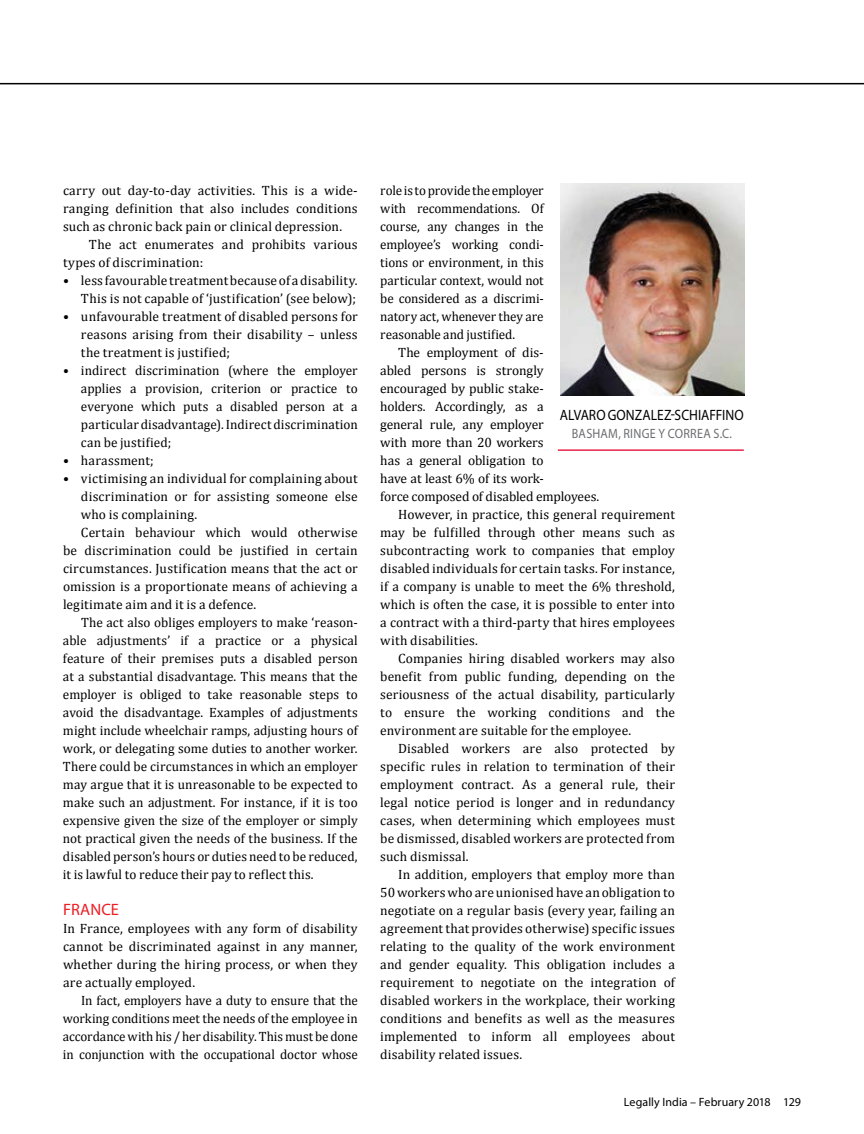
<style>
.page{position:relative;width:864px;height:1134px;background:#fff}
.page>*{position:absolute;margin:0;border:0;box-sizing:border-box;transform-origin:0 0}
.t1{font:16.5px "Myriad Pro";color:#ed1d24}
.t2{font:15px "Myriad Pro";color:#000;scale:.9 1}
.t3{font:13.5px/18px "Cambria";letter-spacing:.005em;color:#000;text-align:justify}
.t4{font:13.5px "Cambria";letter-spacing:-.015em;color:#000}
.t5{font:13.5px "Myriad Pro";letter-spacing:.025em;color:#6d6e71;scale:.9 1}
.t6{font:12px "Myriad Pro";letter-spacing:.005em;color:#000}
</style>
<div class="page">
<hr style="left:0;top:83px;width:864px;height:1px;background:#000">
<img style="left:561px;top:183px;width:183px;height:212px">
<hr style="left:558px;top:449px;width:186px;height:2px;background:#e72448">
<p class="t3" style="left:63px;top:181px;width:296px">carry out day-to-day activities. This is a wide&shy;ranging definition that also includes conditions such as chronic back pain or clinical depression.</p>
<p class="t3" style="left:63px;top:235px;width:296px;text-indent:26px">The act enumerates and prohibits various types of discrimination:</p>
<p class="t3" style="left:63px;top:271px;width:296px;text-align:right">• less favourable treatment because of a disability.<br>This is not capable of ‘justification’ (see below);</p>
<p class="t3" style="left:81px;top:307px;width:278px;text-indent:-18px">• unfavourable treatment of disabled persons for reasons arising from their disability – unless the treatment is justified;</p>
<p class="t3" style="left:81px;top:361px;width:278px;text-indent:-18px">• indirect discrimination (where the employer applies a provision, criterion or practice to everyone which puts a disabled person at a particular disadvantage). Indirect discrimination can be justified;</p>
<p class="t3" style="left:63px;top:451px;width:92px">• harassment;</p>
<p class="t3" style="left:63px;top:469px;width:296px">• victimising an individual for complaining about</p>
<p class="t3" style="left:81px;top:487px;width:278px">discrimination or for assisting someone else</p>
<p class="t3" style="left:81px;top:505px;width:118px">who is complaining.</p>
<p class="t3" style="left:81px;top:523px;width:278px">Certain behaviour which would otherwise</p>
<p class="t3" style="left:63px;top:541px;width:296px">be discrimination could be justified in certain</p>
<p class="t3" style="left:63px;top:559px;width:296px">circumstances. Justification means that the act or</p>
<p class="t3" style="left:63px;top:577px;width:296px">omission is a proportionate means of achieving a</p>
<p class="t3" style="left:63px;top:595px;width:195px">legitimate aim and it is a defence.</p>
<p class="t3" style="left:81px;top:613px;width:277px">The act also obliges employers to make ‘reason-</p>
<p class="t3" style="left:63px;top:631px;width:296px">able adjustments’ if a practice or a physical</p>
<p class="t3" style="left:63px;top:649px;width:296px">feature of their premises puts a disabled person</p>
<p class="t3" style="left:63px;top:667px;width:296px">at a substantial disadvantage. This means that the</p>
<p class="t3" style="left:63px;top:685px;width:296px">employer is obliged to take reasonable steps to</p>
<p class="t3" style="left:63px;top:703px;width:296px">avoid the disadvantage. Examples of adjustments</p>
<p class="t3" style="left:63px;top:721px;width:296px">might include wheelchair ramps, adjusting hours of</p>
<p class="t3" style="left:63px;top:739px;width:296px">work, or delegating some duties to another worker.</p>
<p class="t3" style="left:63px;top:757px;width:296px">There could be circumstances in which an employer</p>
<p class="t3" style="left:63px;top:775px;width:296px">may argue that it is unreasonable to be expected to</p>
<p class="t3" style="left:63px;top:793px;width:296px">make such an adjustment. For instance, if it is too</p>
<p class="t3" style="left:63px;top:811px;width:296px">expensive given the size of the employer or simply</p>
<p class="t3" style="left:63px;top:829px;width:296px">not practical given the needs of the business. If the</p>
<p class="t3" style="left:63px;top:847px;width:296px">disabled person’s hours or duties need to be reduced,</p>
<p class="t3" style="left:63px;top:865px;width:252px">it is lawful to reduce their pay to reflect this.</p>
<p class="t1" style="left:63px;top:899px;width:57px">FRANCE</p>
<p class="t3" style="left:63px;top:919px;width:296px">In France, employees with any form of disability cannot be discriminated against in any manner, whether during the hiring process, or when they are actually employed.</p>
<p class="t3" style="left:63px;top:991px;width:296px;text-indent:18px">In fact, employers have a duty to ensure that the working conditions meet the needs of the employee in accordance with his / her disability. This must be done in conjunction with the occupational doctor whose</p>
<p class="t3" style="left:380px;top:181px;width:165px">role is to provide the employer with recommendations. Of course, any changes in the employee’s working condi&shy;tions or environment, in this particular context, would not be considered as a discrimi&shy;natory act, whenever they are reasonable and justified.</p>
<p class="t4" style="left:398px;top:344px;width:146px">The employment of dis-</p>
<p class="t3" style="left:380px;top:361px;width:165px">abled persons is strongly</p>
<p class="t3" style="left:380px;top:379px;width:164px">encouraged by public stake-</p>
<p class="t3" style="left:380px;top:397px;width:165px">holders. Accordingly, as a</p>
<p class="t4" style="left:380px;top:416px;width:165px">general rule, any employer</p>
<p class="t3" style="left:380px;top:433px;width:165px">with more than 20 workers</p>
<p class="t3" style="left:380px;top:451px;width:165px">has a general obligation to</p>
<p class="t3" style="left:380px;top:469px;width:164px">have at least 6% of its work-</p>
<p class="t3" style="left:380px;top:487px;width:221px">force composed of disabled employees.</p>
<p class="t3" style="left:398px;top:505px;width:278px">However, in practice, this general requirement</p>
<p class="t3" style="left:380px;top:523px;width:296px">may be fulfilled through other means such as</p>
<p class="t3" style="left:380px;top:541px;width:296px">subcontracting work to companies that employ</p>
<p class="t3" style="left:380px;top:559px;width:296px">disabled individuals for certain tasks. For instance,</p>
<p class="t3" style="left:380px;top:577px;width:296px">if a company is unable to meet the 6% threshold,</p>
<p class="t3" style="left:380px;top:595px;width:296px">which is often the case, it is possible to enter into</p>
<p class="t3" style="left:380px;top:613px;width:296px">a contract with a third-party that hires employees</p>
<p class="t3" style="left:380px;top:631px;width:99px">with disabilities.</p>
<p class="t3" style="left:398px;top:649px;width:278px">Companies hiring disabled workers may also</p>
<p class="t3" style="left:380px;top:667px;width:296px">benefit from public funding, depending on the</p>
<p class="t3" style="left:380px;top:685px;width:296px">seriousness of the actual disability, particularly</p>
<p class="t3" style="left:380px;top:703px;width:296px">to ensure the working conditions and the</p>
<p class="t3" style="left:380px;top:721px;width:253px">environment are suitable for the employee.</p>
<p class="t3" style="left:398px;top:739px;width:278px">Disabled workers are also protected by</p>
<p class="t3" style="left:380px;top:757px;width:296px">specific rules in relation to termination of their</p>
<p class="t3" style="left:380px;top:775px;width:296px">employment contract. As a general rule, their</p>
<p class="t3" style="left:380px;top:793px;width:296px">legal notice period is longer and in redundancy</p>
<p class="t3" style="left:380px;top:811px;width:296px">cases, when determining which employees must</p>
<p class="t3" style="left:380px;top:829px;width:296px">be dismissed, disabled workers are protected from</p>
<p class="t3" style="left:380px;top:847px;width:90px">such dismissal.</p>
<p class="t3" style="left:398px;top:865px;width:278px">In addition, employers that employ more than</p>
<p class="t3" style="left:380px;top:883px;width:296px">50 workers who are unionised have an obligation to</p>
<p class="t3" style="left:380px;top:901px;width:296px">negotiate on a regular basis (every year, failing an</p>
<p class="t3" style="left:380px;top:919px;width:296px">agreement that provides otherwise) specific issues</p>
<p class="t3" style="left:380px;top:937px;width:296px">relating to the quality of the work environment</p>
<p class="t3" style="left:380px;top:955px;width:296px">and gender equality. This obligation includes a</p>
<p class="t3" style="left:380px;top:973px;width:296px">requirement to negotiate on the integration of</p>
<p class="t3" style="left:380px;top:991px;width:296px">disabled workers in the workplace, their working</p>
<p class="t3" style="left:380px;top:1009px;width:296px">conditions and benefits as well as the measures</p>
<p class="t3" style="left:380px;top:1027px;width:296px">implemented to inform all employees about</p>
<p class="t3" style="left:380px;top:1045px;width:144px">disability related issues.</p>
<p class="t2" style="left:560px;top:406px;width:206px">ALVARO GONZALEZ-SCHIAFFINO</p>
<p class="t5" style="left:572px;top:425px;width:179px">BASHAM, RINGE Y CORREA S.C.</p>
<p class="t6" style="left:624px;top:1095px;width:179px">Legally India – February 2018 129</p>
</div>
